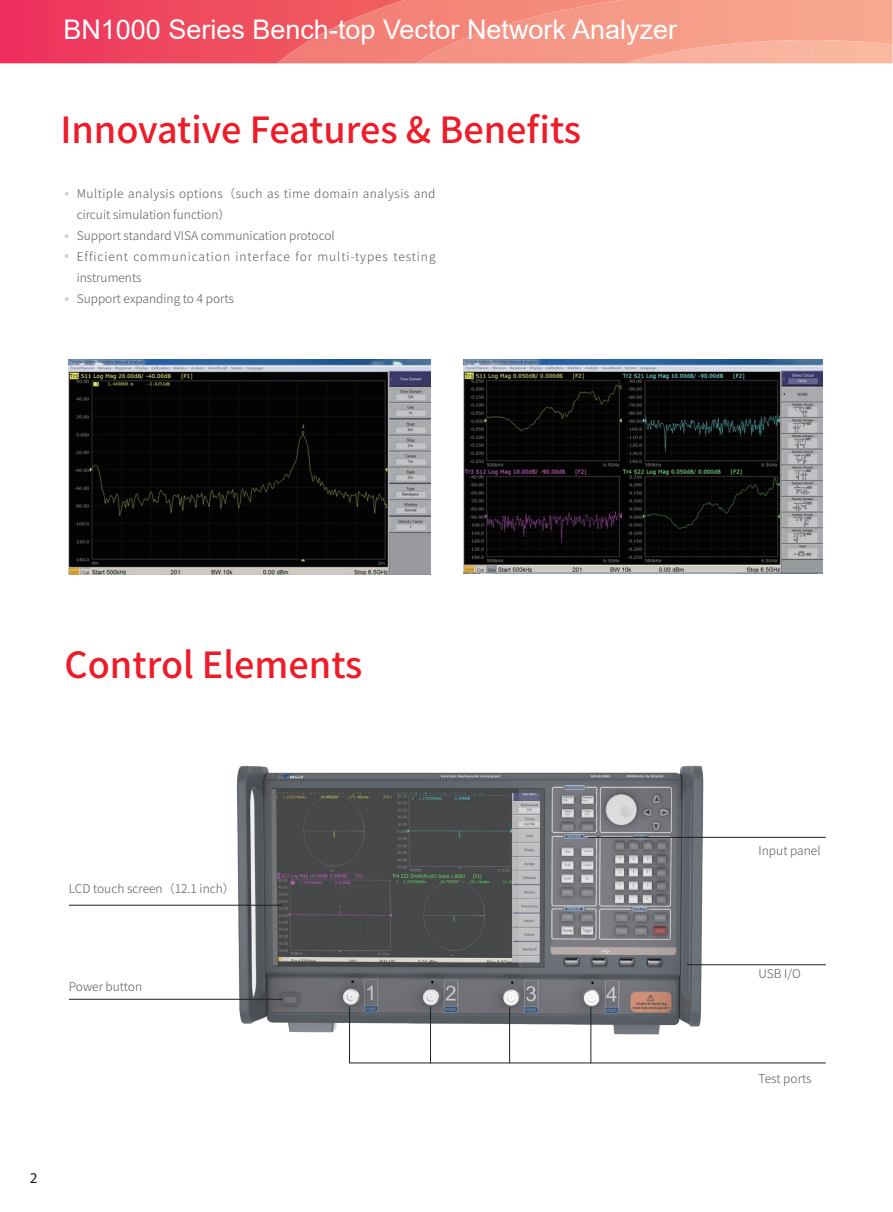
<style>
.page{position:relative;width:893px;height:1212px;background:#fff}
.page>*{position:absolute;margin:0;border:0;box-sizing:border-box;transform-origin:0 0}
.t1{font:500 36px "Source Han Sans SC";color:#ee1c28}
.t2{font:27px "Arial";color:#fff}
.t3{font:15px "Myriad Pro";color:#231f20}
.t4{font:300 12px/21px "Source Han Sans SC";color:#57585a}
</style>
<div class="page">
<img style="left:0;top:0;width:277px;height:63px">
<img style="left:277px;top:0;width:139px;height:63px">
<img style="left:416px;top:0;width:477px;height:63px">
<img style="left:625px;top:40px;width:268px;height:23px">
<svg style="left:65px;top:192px;width:4px;height:4px"></svg>
<svg style="left:65px;top:234px;width:4px;height:4px"></svg>
<svg style="left:65px;top:254px;width:4px;height:4px"></svg>
<svg style="left:65px;top:297px;width:4px;height:4px"></svg>
<img style="left:179px;top:765px;width:582px;height:299px">
<hr style="left:69px;top:905px;width:213px;height:1px;background:#231f20">
<hr style="left:588px;top:837px;width:238px;height:1px;background:#231f20">
<hr style="left:687px;top:964px;width:139px;height:1px;background:#231f20">
<hr style="left:69px;top:999px;width:213px;height:1px;background:#231f20">
<svg style="left:349px;top:1006px;width:477px;height:57px"></svg>
<hr style="left:591px;top:1006px;width:1px;height:57px;background:#231f20">
<img style="left:69px;top:360px;width:362px;height:215px">
<img style="left:464px;top:360px;width:358px;height:213px">
<hr style="left:509px;top:1006px;width:1px;height:57px;background:#231f20">
<hr style="left:430px;top:1006px;width:1px;height:57px;background:#231f20">
<h2 class="t2" style="left:63px;top:11px;width:615px">BN1000 Series Bench-top Vector Network Analyzer</h2>
<h1 class="t1" style="left:60px;top:110px;width:522px">Innovative Features &amp; Benefits</h1>
<p class="t4" style="left:77px;top:183px;width:360px">Multiple analysis options（such as time domain analysis and circuit simulation function）<br>Support standard VISA communication protocol<br>Efficient communication interface for multi-types testing instruments<br>Support expanding to 4 ports</p>
<h1 class="t1" style="left:65px;top:645px;width:299px">Control Elements</h1>
<p class="t4" style="left:69px;top:879px;width:168px">LCD touch screen（12.1 inch）</p>
<p class="t4" style="left:69px;top:976px;width:75px">Power button</p>
<p class="t3" style="left:30px;top:1169px;width:9px">2</p>
<p class="t4" style="left:759px;top:840px;width:64px">Input panel</p>
<p class="t4" style="left:759px;top:963px;width:44px">USB I/O</p>
<p class="t4" style="left:759px;top:1068px;width:54px">Test ports</p>
</div>
